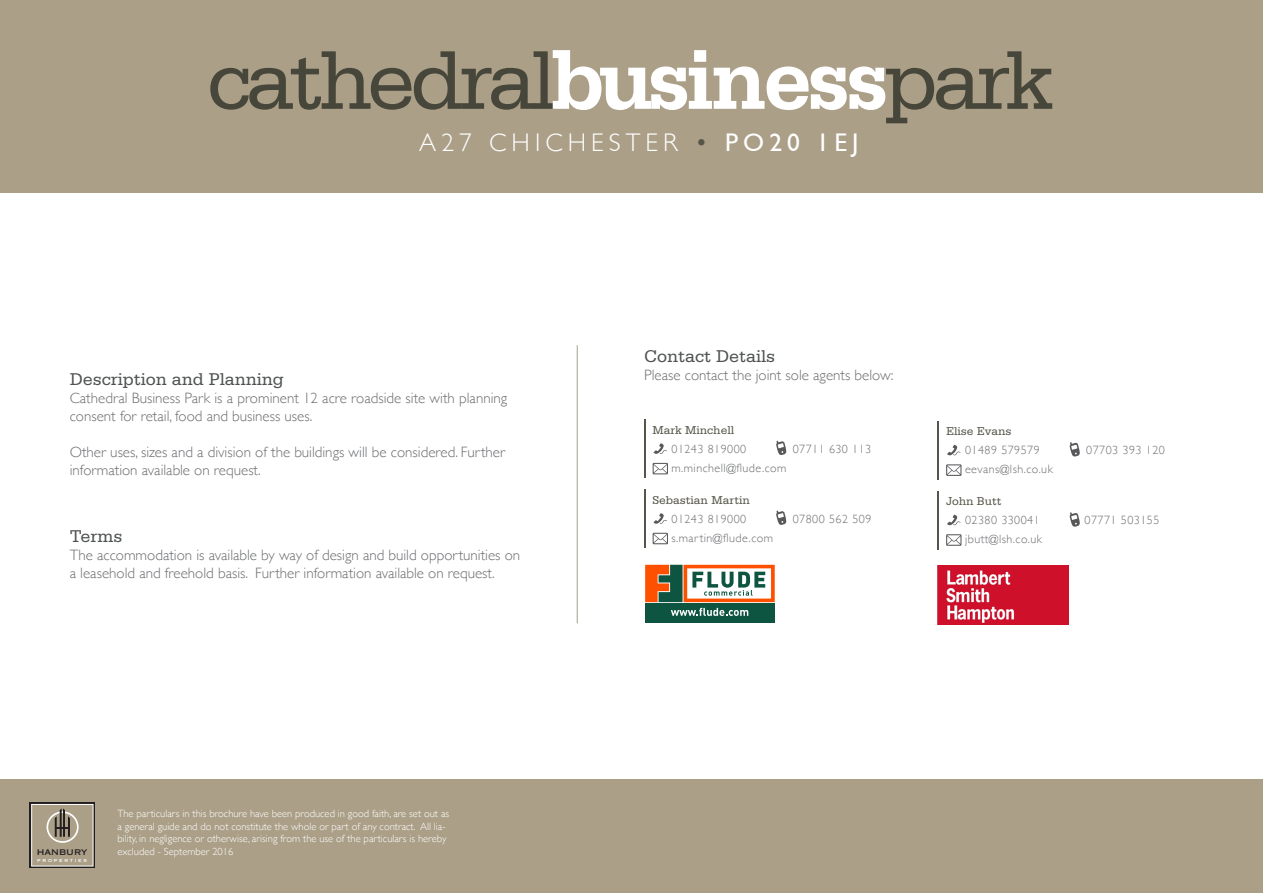
<style>
.page{position:relative;width:1263px;height:893px;background:#fff}
.page>*{position:absolute;margin:0;border:0;box-sizing:border-box;transform-origin:0 0}
.t1{font:87.9px "Serifa";letter-spacing:-.06em;color:#47463a}
.t2{font:300 25.5px "Gill Sans";letter-spacing:.2em;color:#fff}
.t3{font:18px "Serifa";color:#4f5252}
.t4{font:300 15px/18px "Gill Sans";color:#6c6d70}
.t5{font:300 12px/19px "Gill Sans";letter-spacing:.04em;color:#6c6d70}
.t6{font:12px/19px "Serifa";color:#565549}
.t7{font:300 10.5px/12.6px "Gill Sans";color:#fff}
.t8{font:9.3px "Copperplate LT Thirty One AB";color:#231f20}
.t9{font:4.8px "Copperplate LT Thirty One AB";letter-spacing:.35em;color:#fff}
.s1{font-weight:700;color:#fff}
.s2{color:#565549}
.s3{font-weight:400}
.s4{font-family:"Gill Sans";font-weight:300;color:#6c6d70}
.s5{font-family:"Serifa";font-weight:400;color:#565549}
</style>
<div class="page">
<svg style="left:645px;top:564px;width:130px;height:59px"></svg>
<div style="left:645px;top:603px;width:130px;height:19px;background:#0d5540"></div>
<svg style="left:645px;top:565px;width:130px;height:37px"></svg>
<svg style="left:671px;top:608px;width:77px;height:8px"></svg>
<div style="left:0;top:775px;width:1263px;height:118px;background:#ab9f88"></div>
<div style="left:0;top:0;width:1263px;height:193px;background:#ab9f88"></div>
<div style="left:0;top:771px;width:1263px;height:7px;background:#fff"></div>
<div style="left:30px;top:802px;width:65px;height:66px;background:linear-gradient(to right,#a6a5a4,#a6a5a4)"></div>
<div style="left:32px;top:804px;width:61px;height:62px;background:#ab9f88"></div>
<svg style="left:47px;top:808px;width:32px;height:35px"></svg>
<svg style="left:946px;top:464px;width:15px;height:12px"></svg>
<svg style="left:946px;top:534px;width:15px;height:12px"></svg>
<svg style="left:947px;top:445px;width:13px;height:10px"></svg>
<svg style="left:947px;top:515px;width:13px;height:10px"></svg>
<img style="left:938px;top:566px;width:130px;height:59px">
<svg style="left:1069px;top:442px;width:11px;height:15px"></svg>
<hr style="left:938px;top:421px;width:1px;height:59px;background:#565549">
<hr style="left:938px;top:491px;width:1px;height:59px;background:#565549">
<svg style="left:653px;top:463px;width:15px;height:11px"></svg>
<svg style="left:653px;top:533px;width:15px;height:11px"></svg>
<svg style="left:653px;top:443px;width:14px;height:11px"></svg>
<svg style="left:653px;top:513px;width:14px;height:11px"></svg>
<svg style="left:776px;top:441px;width:10px;height:14px"></svg>
<svg style="left:776px;top:510px;width:10px;height:15px"></svg>
<hr style="left:644px;top:419px;width:2px;height:59px;background:#565549">
<hr style="left:644px;top:489px;width:2px;height:59px;background:#565549">
<hr style="left:577px;top:345px;width:1px;height:278px;background:#a3a08e">
<svg style="left:1069px;top:512px;width:11px;height:15px"></svg>
<p class="t1" style="left:207px;top:31px;width:848px">cathedral<span class="s1">business</span>park</p>
<p class="t2" style="left:419px;top:123px;width:441px">A27 CHICHESTER <span class="s2">•</span> <span class="s3">PO20 1EJ</span></p>
<p class="t3" style="left:644px;top:346px;width:133px">Contact Details</p>
<p class="t3" style="left:70px;top:369px;width:216px">Description and Planning</p>
<p class="t4" style="left:644px;top:366px;width:251px">Please contact the joint sole agents below:</p>
<p class="t4" style="left:70px;top:388px;width:439px">Cathedral Business Park is a prominent 12 acre roadside site with planning consent for retail, food and business uses.</p>
<p class="t4" style="left:70px;top:442px;width:437px">Other uses, sizes and a division of the buildings will be considered. Further information available on request.</p>
<p class="t6" style="left:671px;top:420px;width:76px;text-indent:-19px">Mark Minchell<br><span class="s4">01243 819000</span></p>
<p class="t5" style="left:793px;top:439px;width:80px">07711 630 113</p>
<p class="t5" style="left:671px;top:458px;width:117px">m.minchell@flude.com</p>
<p class="t6" style="left:652px;top:490px;width:99px;text-align:right">Sebastian Martin<br><span class="s4">01243 819000</span></p>
<p class="t5" style="left:793px;top:509px;width:80px">07800 562 509</p>
<p class="t5" style="left:965px;top:421px;width:76px;text-indent:-19px"><span class="s5">Elise Evans<br></span>01489 579579</p>
<p class="t5" style="left:965px;top:459px;width:89px">eevans@lsh.co.uk</p>
<p class="t5" style="left:965px;top:491px;width:76px;text-indent:-19px"><span class="s5">John Butt<br></span>02380 330041</p>
<p class="t5" style="left:1086px;top:440px;width:80px">07703 393 120</p>
<p class="t5" style="left:1084px;top:510px;width:76px">07771 503155</p>
<p class="t3" style="left:70px;top:526px;width:54px">Terms</p>
<p class="t5" style="left:671px;top:528px;width:103px">s.martin@flude.com</p>
<p class="t4" style="left:70px;top:545px;width:452px">The accommodation is available by way of design and build opportunities on a leasehold and freehold basis. Further information available on request.</p>
<p class="t5" style="left:965px;top:529px;width:78px">jbutt@lsh.co.uk</p>
<p class="t8" style="left:37px;top:846px;width:52px">HANBURY</p>
<p class="t9" style="left:37px;top:857px;width:51px">PROPERTIES</p>
<p class="t7" style="left:117px;top:807px;width:333px">The particulars in this brochure have been produced in good faith, are set out as a general guide and do not constitute the whole or part of any contract. All lia&shy;bility, in negligence or otherwise, arising from the use of the particulars is hereby excluded - September 2016</p>
</div>
